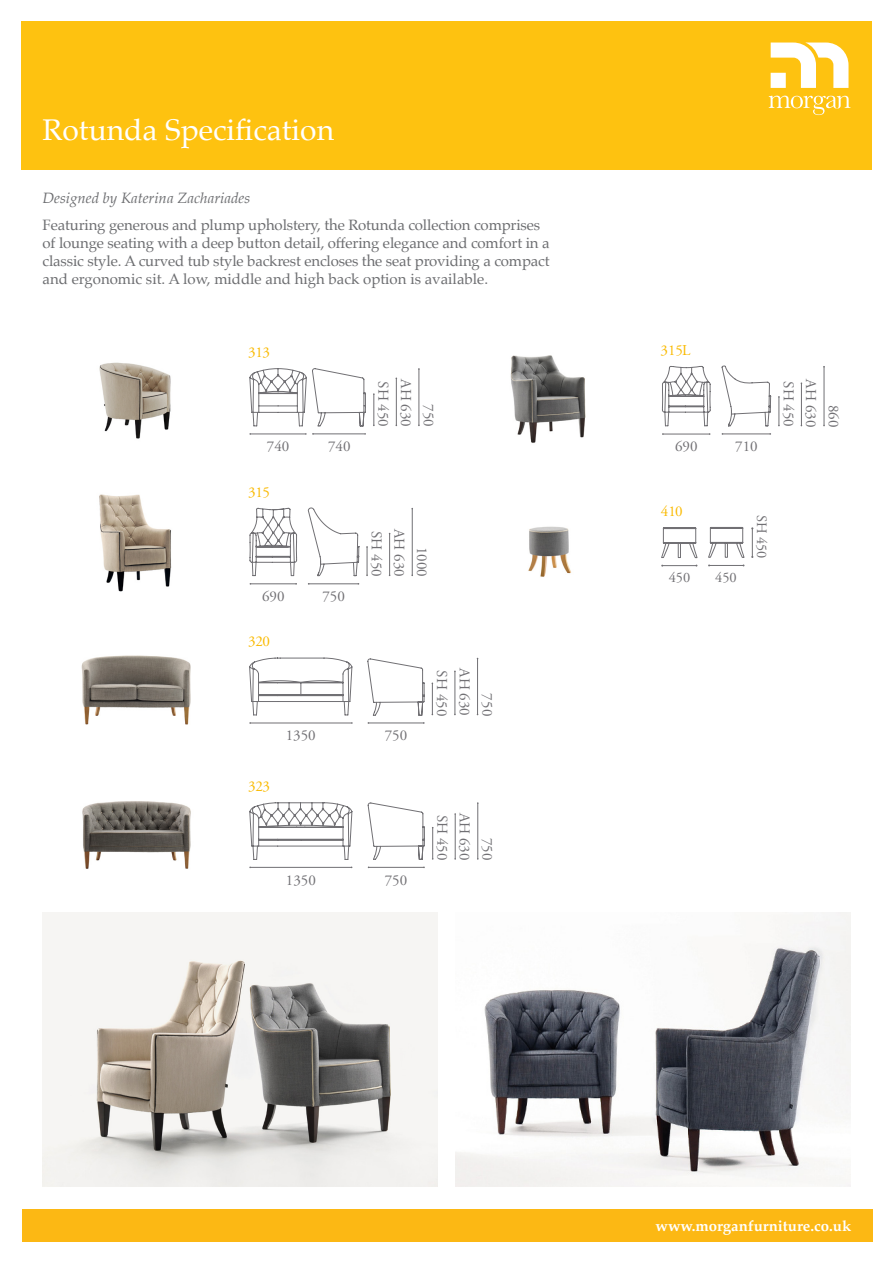
<style>
.page{position:relative;width:893px;height:1263px;background:#fff}
.page>*{position:absolute;margin:0;border:0;box-sizing:border-box;transform-origin:0 0}
.t1{font:30px "Palatino";color:#fff}
.t2{font:15px/18px "Palatino";letter-spacing:-.01em;color:#6c6d70}
.t3{font:15px "Adobe Garamond Pro";color:#717074}
.t4{font:italic 15px "Palatino";color:#6c6d70}
.t5{font:700 15px "Palatino";color:#fff}
.t6{font:15px "Adobe Garamond Pro";color:#faba00}
.t7{font:14.4px "Adobe Garamond Pro";color:#717074}
</style>
<div class="page">
<div style="left:21px;top:21px;width:851px;height:149px;background:#fec210"></div>
<svg style="left:769px;top:96px;width:81px;height:19px"></svg>
<svg style="left:771px;top:43px;width:77px;height:45px"></svg>
<div style="left:771px;top:73px;width:15px;height:15px;background:#fff"></div>
<img style="left:455px;top:912px;width:395px;height:274px">
<div style="left:22px;top:1209px;width:851px;height:33px;background:#fcb814"></div>
<img style="left:99px;top:362px;width:72px;height:77px">
<img style="left:510px;top:355px;width:76px;height:88px">
<img style="left:99px;top:494px;width:73px;height:98px">
<img style="left:81px;top:655px;width:110px;height:70px">
<img style="left:82px;top:801px;width:109px;height:68px">
<img style="left:528px;top:526px;width:43px;height:51px">
<hr style="left:250px;top:434px;width:56px;height:1px;background:#717074">
<hr style="left:419px;top:369px;width:1px;height:56px;background:#717074">
<hr style="left:373px;top:394px;width:1px;height:31px;background:#717074">
<hr style="left:396px;top:378px;width:1px;height:47px;background:#717074">
<hr style="left:313px;top:433px;width:52px;height:1px;background:#717074">
<svg style="left:249px;top:368px;width:117px;height:59px"></svg>
<hr style="left:250px;top:583px;width:46px;height:1px;background:#717074">
<hr style="left:309px;top:583px;width:49px;height:1px;background:#717074">
<hr style="left:412px;top:509px;width:1px;height:66px;background:#717074">
<svg style="left:366px;top:546px;width:2px;height:30px"></svg>
<hr style="left:389px;top:534px;width:1px;height:41px;background:#717074">
<svg style="left:249px;top:507px;width:111px;height:70px"></svg>
<hr style="left:663px;top:434px;width:47px;height:1px;background:#717074">
<hr style="left:722px;top:433px;width:48px;height:1px;background:#717074">
<hr style="left:824px;top:366px;width:1px;height:59px;background:#717074">
<svg style="left:778px;top:396px;width:2px;height:30px"></svg>
<hr style="left:801px;top:383px;width:1px;height:42px;background:#717074">
<svg style="left:662px;top:365px;width:109px;height:62px"></svg>
<hr style="left:250px;top:723px;width:102px;height:1px;background:#717074">
<hr style="left:368px;top:722px;width:56px;height:1px;background:#717074">
<svg style="left:249px;top:657px;width:176px;height:59px"></svg>
<hr style="left:477px;top:658px;width:1px;height:56px;background:#717074">
<hr style="left:432px;top:683px;width:1px;height:31px;background:#717074">
<hr style="left:455px;top:671px;width:1px;height:43px;background:#717074">
<hr style="left:250px;top:867px;width:102px;height:1px;background:#717074">
<hr style="left:369px;top:867px;width:55px;height:1px;background:#717074">
<svg style="left:249px;top:802px;width:104px;height:58px"></svg>
<svg style="left:367px;top:802px;width:58px;height:58px"></svg>
<hr style="left:477px;top:803px;width:1px;height:56px;background:#717074">
<hr style="left:432px;top:827px;width:1px;height:32px;background:#717074">
<hr style="left:455px;top:814px;width:1px;height:45px;background:#717074">
<svg style="left:661px;top:527px;width:84px;height:31px"></svg>
<svg style="left:751px;top:527px;width:2px;height:31px"></svg>
<hr style="left:662px;top:565px;width:35px;height:1px;background:#717074">
<hr style="left:709px;top:565px;width:34px;height:1px;background:#717074">
<img style="left:43px;top:912px;width:395px;height:274px">
<h1 class="t1" style="left:43px;top:105px;width:293px">Rotunda Specification</h1>
<p class="t4" style="left:43px;top:186px;width:209px">Designed by Katerina Zachariades</p>
<p class="t2" style="left:43px;top:216px;width:509px">Featuring generous and plump upholstery, the Rotunda collection comprises of lounge seating with a deep button detail, offering elegance and comfort in a classic style. A curved tub style backrest encloses the seat providing a compact and ergonomic sit. A low, middle and high back option is available.</p>
<p class="t6" style="left:248px;top:343px;width:23px">313</p>
<p class="t3" style="left:267px;top:437px;width:24px">740</p>
<p class="t6" style="left:248px;top:483px;width:23px">315</p>
<p class="t3" style="left:328px;top:437px;width:24px">740</p>
<p class="t3" style="left:262px;top:587px;width:24px">690</p>
<p class="t3" style="left:322px;top:587px;width:24px">750</p>
<p class="t3" style="left:392px;top:381px;width:47px;rotate:90deg">SH 450</p>
<p class="t3" style="left:415px;top:379px;width:49px;rotate:90deg">AH 630</p>
<p class="t3" style="left:437px;top:404px;width:24px;rotate:90deg">750</p>
<p class="t3" style="left:386px;top:531px;width:47px;rotate:90deg">SH 450</p>
<p class="t3" style="left:408px;top:529px;width:49px;rotate:90deg">AH 630</p>
<p class="t3" style="left:431px;top:547px;width:31px;rotate:90deg">1000</p>
<p class="t6" style="left:248px;top:632px;width:23px">320</p>
<p class="t3" style="left:286px;top:726px;width:31px">1350</p>
<p class="t3" style="left:385px;top:726px;width:24px">750</p>
<p class="t3" style="left:451px;top:670px;width:47px;rotate:90deg">SH 450</p>
<p class="t3" style="left:473px;top:668px;width:49px;rotate:90deg">AH 630</p>
<p class="t3" style="left:496px;top:693px;width:24px;rotate:90deg">750</p>
<p class="t6" style="left:248px;top:777px;width:23px">323</p>
<p class="t3" style="left:286px;top:871px;width:31px">1350</p>
<p class="t3" style="left:385px;top:871px;width:24px">750</p>
<p class="t3" style="left:451px;top:815px;width:47px;rotate:90deg">SH 450</p>
<p class="t3" style="left:474px;top:813px;width:49px;rotate:90deg">AH 630</p>
<p class="t3" style="left:496px;top:838px;width:24px;rotate:90deg">750</p>
<p class="t6" style="left:661px;top:341px;width:31px">315L</p>
<p class="t3" style="left:675px;top:437px;width:24px">690</p>
<p class="t3" style="left:735px;top:437px;width:24px">710</p>
<p class="t3" style="left:797px;top:381px;width:47px;rotate:90deg">SH 450</p>
<p class="t3" style="left:820px;top:379px;width:49px;rotate:90deg">AH 630</p>
<p class="t3" style="left:843px;top:404px;width:24px;rotate:90deg">860</p>
<p class="t6" style="left:661px;top:502px;width:23px">410</p>
<p class="t7" style="left:669px;top:569px;width:23px">450</p>
<p class="t7" style="left:715px;top:569px;width:23px">450</p>
<p class="t7" style="left:770px;top:515px;width:45px;rotate:90deg">SH 450</p>
<p class="t5" style="left:656px;top:1213px;width:197px">www.morganfurniture.co.uk</p>
</div>
